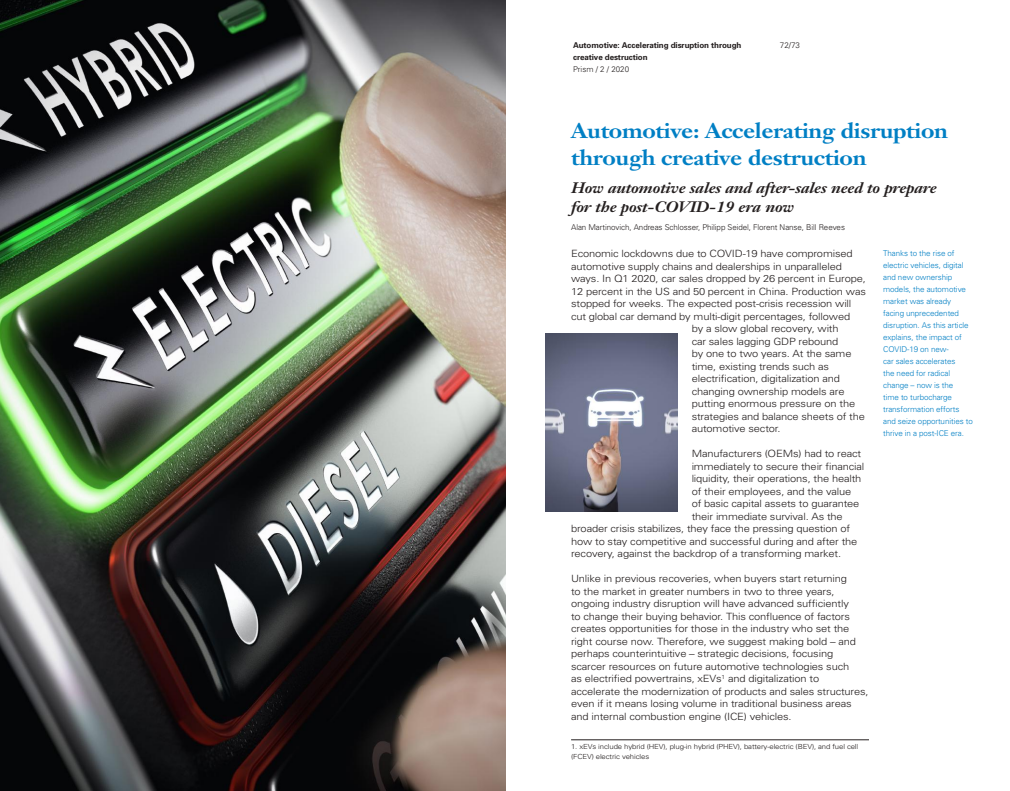
<style>
.page{position:relative;width:1010px;height:791px;background:#fff}
.page>*{position:absolute;margin:0;border:0;box-sizing:border-box;transform-origin:0 0}
.t1{font:700 21px/27px "Janson Text";letter-spacing:-.015em;color:#007fc4;scale:1.11 1}
.t2{font:italic 700 15px/19px "Janson Text";letter-spacing:-.015em;color:#241f1f;scale:1.11 1}
.t3{font:300 10px/12.5px "Univers";letter-spacing:-.015em;color:#241f1f;scale:1.11 1}
.t4{font:300 8px/12px "Univers";letter-spacing:-.01em;color:#007fc4}
.t5{font:300 8px "Univers";letter-spacing:-.01em;color:#241f1f}
.t6{font:700 8px/12px "Univers";letter-spacing:-.01em;color:#241f1f}
.t7{font:300 7px/10px "Univers";letter-spacing:-.015em;color:#241f1f;scale:1.11 1}
</style>
<div class="page">
<img style="left:0;top:0;width:505px;height:791px">
<img style="left:545px;top:334px;width:132px;height:177px">
<hr style="left:571px;top:739px;width:297px;height:1px;background:#241f1f">
<p class="t6" style="left:573px;top:39px;width:170px">Automotive: Accelerating disruption through creative destruction</p>
<p class="t5" style="left:573px;top:64px;width:58px">Prism / 2 / 2020</p>
<p class="t5" style="left:779px;top:40px;width:22px">72/73</p>
<h1 class="t1" style="left:571px;top:117px;width:341px">Automotive: Accelerating disruption through creative destruction</h1>
<h2 class="t2" style="left:571px;top:178px;width:331px">How automotive sales and after-sales need to prepare for the post-COVID-19 era now</h2>
<p class="t5" style="left:571px;top:222px;width:275px">Alan Martinovich, Andreas Schlosser, Philipp Seidel, Florent Nanse, Bill Reeves</p>
<p class="t3" style="left:571px;top:248px;width:255px">Economic lockdowns due to COVID-19 have compromised</p>
<p class="t3" style="left:571px;top:260px;width:245px">automotive supply chains and dealerships in unparalleled</p>
<p class="t3" style="left:571px;top:273px;width:267px">ways. In Q1 2020, car sales dropped by 26 percent in Europe,</p>
<p class="t3" style="left:571px;top:285px;width:267px">12 percent in the US and 50 percent in China. Production was</p>
<p class="t3" style="left:571px;top:298px;width:254px">stopped for weeks. The expected post-crisis recession will</p>
<p class="t3" style="left:571px;top:310px;width:253px">cut global car demand by multi-digit percentages, followed</p>
<p class="t3" style="left:691px;top:323px;width:134px">by a slow global recovery, with</p>
<p class="t3" style="left:691px;top:335px;width:134px">car sales lagging GDP rebound</p>
<p class="t3" style="left:691px;top:348px;width:145px">by one to two years. At the same</p>
<p class="t3" style="left:691px;top:360px;width:125px">time, existing trends such as</p>
<p class="t3" style="left:691px;top:373px;width:135px">electrification, digitalization and</p>
<p class="t3" style="left:691px;top:385px;width:139px">changing ownership models are</p>
<p class="t3" style="left:691px;top:398px;width:149px">putting enormous pressure on the</p>
<p class="t3" style="left:691px;top:410px;width:158px">strategies and balance sheets of the</p>
<p class="t3" style="left:691px;top:423px;width:82px">automotive sector.</p>
<p class="t3" style="left:691px;top:448px;width:154px">Manufacturers (OEMs) had to react</p>
<p class="t3" style="left:691px;top:460px;width:157px">immediately to secure their financial</p>
<p class="t3" style="left:691px;top:473px;width:154px">liquidity, their operations, the health</p>
<p class="t3" style="left:691px;top:485px;width:145px">of their employees, and the value</p>
<p class="t3" style="left:691px;top:498px;width:153px">of basic capital assets to guarantee</p>
<p class="t3" style="left:691px;top:510px;width:138px">their immediate survival. As the</p>
<p class="t3" style="left:571px;top:523px;width:253px">broader crisis stabilizes, they face the pressing question of</p>
<p class="t3" style="left:571px;top:535px;width:259px">how to stay competitive and successful during and after the</p>
<p class="t3" style="left:571px;top:548px;width:245px">recovery, against the backdrop of a transforming market.</p>
<p class="t3" style="left:571px;top:573px;width:269px">Unlike in previous recoveries, when buyers start returning<br>to the market in greater numbers in two to three years, ongoing industry disruption will have advanced sufficiently<br>to change their buying behavior. This confluence of factors creates opportunities for those in the industry who set the right course now. Therefore, we suggest making bold – and perhaps counterintuitive – strategic decisions, focusing scarcer resources on future automotive technologies such<br>as electrified powertrains, xEVs<sup>1</sup> and digitalization to accelerate the modernization of products and sales structures, even if it means losing volume in traditional business areas and internal combustion engine (ICE) vehicles.</p>
<p class="t7" style="left:571px;top:741px;width:260px">1. xEVs include hybrid (HEV), plug-in hybrid (PHEV), battery-electric (BEV), and fuel cell (FCEV) electric vehicles</p>
<p class="t4" style="left:882px;top:247px;width:91px">Thanks to the rise of electric vehicles, digital and new ownership models, the automotive market was already facing unprecedented disruption. As this article explains, the impact of<br>COVID-19 on new-<br>car sales accelerates<br>the need for radical change – now is the<br>time to turbocharge transformation efforts and seize opportunities to thrive in a post-ICE era.</p>
</div>
